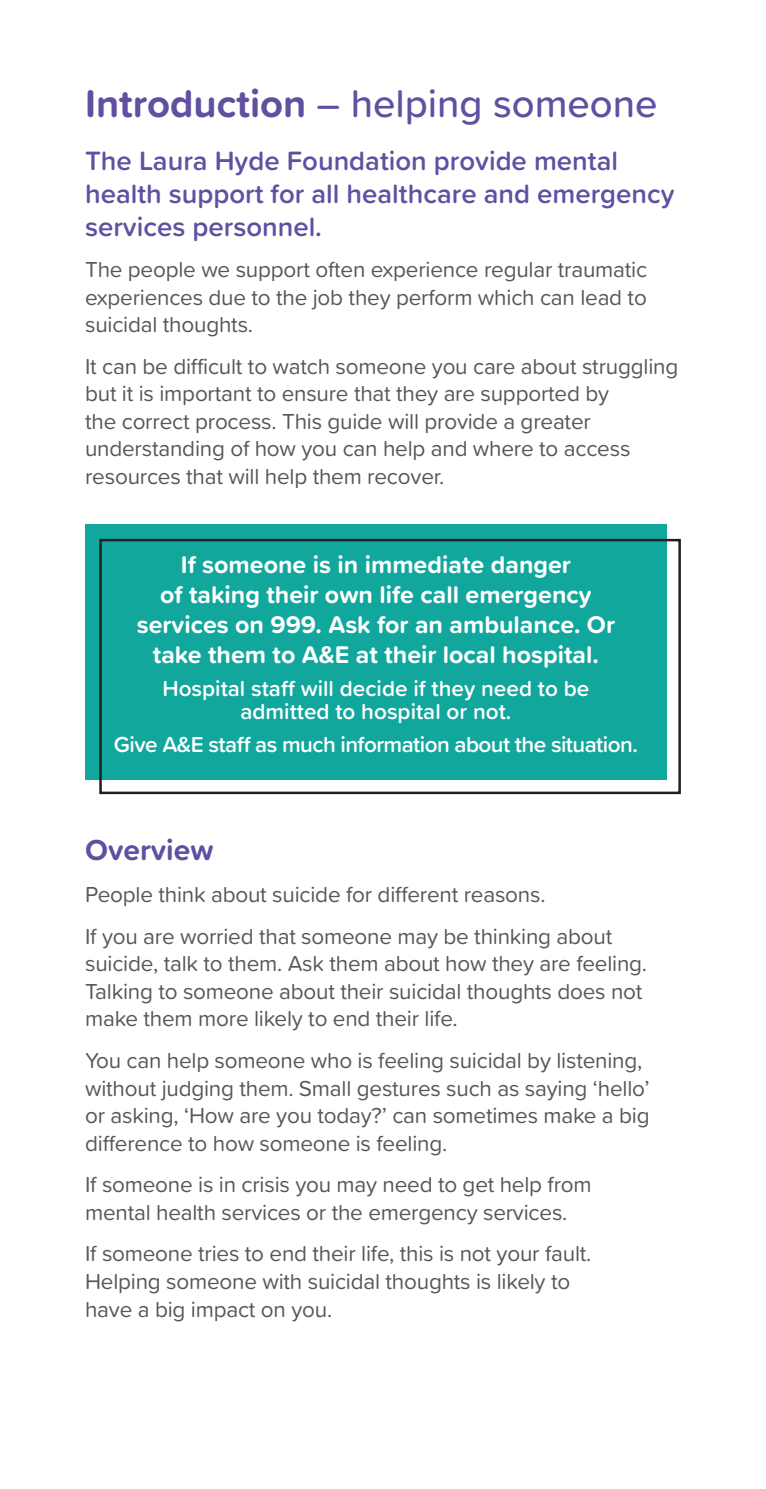
<style>
.page{position:relative;width:766px;height:1489px;background:#fff}
.page>*{position:absolute;margin:0;border:0;box-sizing:border-box;transform-origin:0 0}
.Heading{font:500 40px "Proxima Soft";color:#614fa1}
.Sub_heading{font:700 30px "Proxima Soft";color:#614fa1}
.Intro_copy{font:600 27.5px/32.5px "Proxima Soft";color:#614fa1}
.t1{font:700 25px/30px "Proxima Soft";color:#fff;text-align:center}
.Body_copy{font:22.5px/27.5px "Proxima Soft";letter-spacing:-.01em;color:#57585a}
.t2{font:600 22.5px/22.5px "Proxima Soft";color:#fff;text-align:center}
.t3{font:600 22.5px "Proxima Soft";letter-spacing:-.025em;color:#fff}
.s1{font-weight:700}
</style>
<div class="page">
<div style="left:85px;top:524px;width:581px;height:256px;background:#12a79d"></div>
<div style="left:99px;top:539px;width:581px;height:255px;border:2px solid #231f20"></div>
<p class="Heading" style="left:85px;top:73px;width:574px"><span class="s1">Introduction</span> – helping someone</p>
<p class="Intro_copy" style="left:85px;top:144px;width:591px">The Laura Hyde Foundation provide mental health support for all healthcare and emergency services personnel.</p>
<p class="Body_copy" style="left:85px;top:255px;width:563px;text-align:justify">The people we support often experience regular traumatic experiences due to the job they perform which can lead to suicidal thoughts.</p>
<p class="Body_copy" style="left:85px;top:351px;width:594px">It can be difficult to watch someone you care about struggling but it is important to ensure that they are supported by<br>the correct process. This guide will provide a greater understanding of how you can help and where to access resources that will help them recover.</p>
<p class="t1" style="left:137px;top:548px;width:479px">If someone is in immediate danger<br>of taking their own life call emergency services on 999. Ask for an ambulance. Or take them to A&amp;E at their local hospital.</p>
<p class="t2" style="left:162px;top:676px;width:428px">Hospital staff will decide if they need to be admitted to hospital or not.</p>
<p class="t3" style="left:114px;top:727px;width:525px">Give A&amp;E staff as much information about the situation.</p>
<p class="Sub_heading" style="left:85px;top:827px;width:130px">Overview</p>
<p class="Body_copy" style="left:85px;top:879px;width:462px">People think about suicide for different reasons.</p>
<p class="Body_copy" style="left:85px;top:921px;width:563px">If you are worried that someone may be thinking about suicide, talk to them. Ask them about how they are feeling.<br>Talking to someone about their suicidal thoughts does not make them more likely to end their life.</p>
<p class="Body_copy" style="left:85px;top:1045px;width:566px">You can help someone who is feeling suicidal by listening, without judging them. Small gestures such as saying ‘hello’ or asking, ‘How are you today?’ can sometimes make a big difference to how someone is feeling.</p>
<p class="Body_copy" style="left:85px;top:1169px;width:508px">If someone is in crisis you may need to get help from mental health services or the emergency services.</p>
<p class="Body_copy" style="left:85px;top:1238px;width:507px">If someone tries to end their life, this is not your fault.<br>Helping someone with suicidal thoughts is likely to have a big impact on you.</p>
</div>
